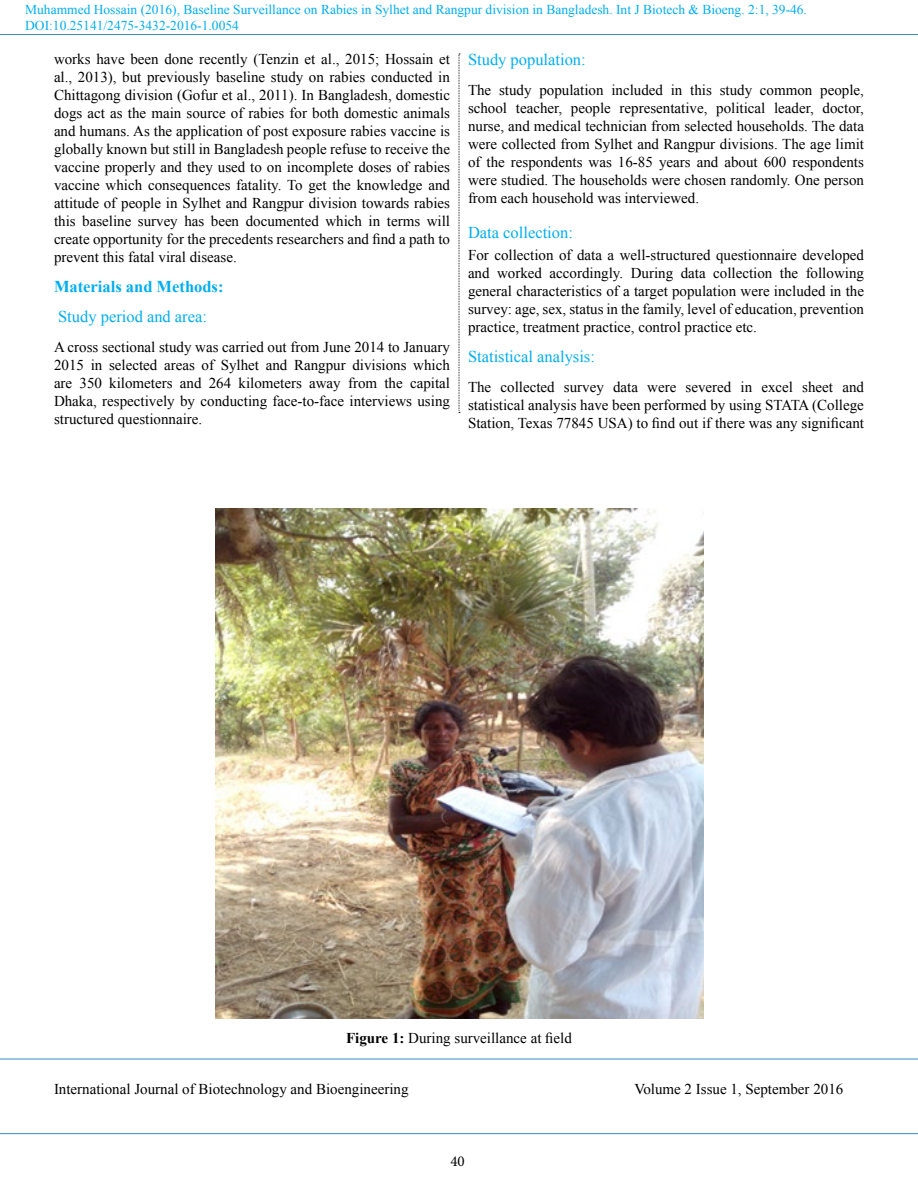
<style>
.page{position:relative;width:918px;height:1188px;background:#fff}
.page>*{position:absolute;margin:0;border:0;box-sizing:border-box;transform-origin:0 0}
.t1{font:16.5px "Times New Roman";color:#00aeef}
.t2{font:700 16.5px "Times New Roman";color:#00aeef}
.t3{font:15px/18px "Times New Roman";color:#000;text-align:justify}
.t4{font:15px "Minion Pro";color:#000}
.t5{font:13.5px/16.2px "Times New Roman";color:#00aeef}
.s1{font-weight:700}
</style>
<div class="page">
<hr style="left:0;top:34px;width:918px;height:1px;background:#378bca">
<hr style="left:0;top:1059px;width:918px;height:1px;background:#378bca">
<hr style="left:0;top:1133px;width:918px;height:1px;background:#378bca">
<img style="left:215px;top:509px;width:488px;height:510px">
<svg style="left:459px;top:54px;width:1px;height:359px"></svg>
<p class="t5" style="left:25px;top:1px;width:783px">Muhammed Hossain (2016), Baseline Surveillance on Rabies in Sylhet and Rangpur division in Bangladesh. Int J Biotech &amp; Bioeng. 2:1, 39-46.<br>DOI:10.25141/2475-3432-2016-1.0054</p>
<p class="t3" style="left:54px;top:50px;width:398px">works have been done recently (Tenzin et al., 2015; Hossain et al., 2013), but previously baseline study on rabies conducted in Chittagong division (Gofur et al., 2011). In Bangladesh, domestic dogs act as the main source of rabies for both domestic animals and humans. As the application of post exposure rabies vaccine is globally known but still in Bangladesh people refuse to receive the vaccine properly and they used to on incomplete doses of rabies vaccine which consequences fatality. To get the knowledge and attitude of people in Sylhet and Rangpur division towards rabies this baseline survey has been documented which in terms will create opportunity for the precedents researchers and find a path to prevent this fatal viral disease.</p>
<p class="t2" style="left:54px;top:275px;width:171px">Materials and Methods:</p>
<p class="t1" style="left:58px;top:306px;width:150px">Study period and area:</p>
<p class="t3" style="left:54px;top:338px;width:398px">A cross sectional study was carried out from June 2014 to January 2015 in selected areas of Sylhet and Rangpur divisions which are 350 kilometers and 264 kilometers away from the capital Dhaka, respectively by conducting face-to-face interviews using structured questionnaire.</p>
<p class="t1" style="left:468px;top:49px;width:119px">Study population:</p>
<p class="t3" style="left:468px;top:81px;width:398px">The study population included in this study common people, school teacher, people representative, political leader, doctor, nurse, and medical technician from selected households. The data were collected from Sylhet and Rangpur divisions. The age limit of the respondents was 16-85 years and about 600 respondents were studied. The households were chosen randomly. One person from each household was interviewed.</p>
<p class="t1" style="left:468px;top:221px;width:106px">Data collection:</p>
<p class="t3" style="left:468px;top:246px;width:398px">For collection of data a well-structured questionnaire developed and worked accordingly. During data collection the following general characteristics of a target population were included in the survey: age, sex, status in the family, level of education, prevention practice, treatment practice, control practice etc.</p>
<p class="t1" style="left:468px;top:346px;width:128px">Statistical analysis:</p>
<p class="t3" style="left:468px;top:378px;width:398px">The collected survey data were severed in excel sheet and statistical analysis have been performed by using STATA (College Station, Texas 77845 USA) to find out if there was any significant</p>
<p class="t3" style="left:346px;top:1028px;width:227px"><span class="s1">Figure 1:</span> During surveillance at field</p>
<p class="t3" style="left:54px;top:1080px;width:356px">International Journal of Biotechnology and Bioengineering</p>
<p class="t3" style="left:634px;top:1080px;width:210px">Volume 2 Issue 1, September 2016</p>
<p class="t4" style="left:450px;top:1151px;width:16px">40</p>
</div>
